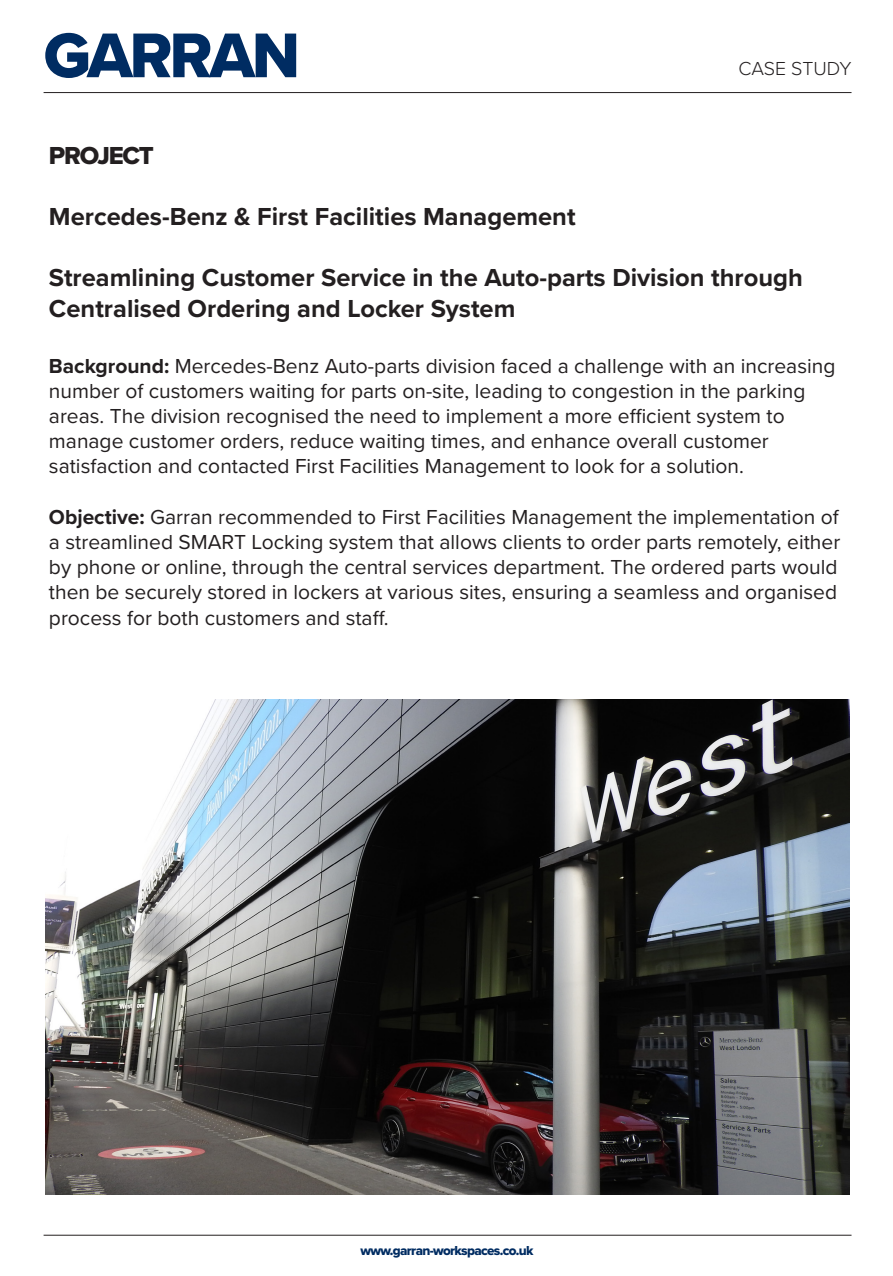
<style>
.page{position:relative;width:893px;height:1276px;background:#fff}
.page>*{position:absolute;margin:0;border:0;box-sizing:border-box;transform-origin:0 0}
.t1{font:65.4px "Proxima Nova Extrabld";letter-spacing:-.05em;color:#002c62}
.t2{font:700 25.5px/30.6px "Proxima Nova";color:#231f20}
.t3{font:25.5px "Proxima Nova Extrabld";letter-spacing:-.05em;color:#231f20}
.t4{font:21px/25.2px "Proxima Nova";color:#231f20}
.t5{font:300 19.5px "Proxima Nova";color:#231f20}
.t6{font:13.5px "Proxima Nova Extrabld";letter-spacing:-.05em;color:#002c62}
.s1{font-weight:700}
</style>
<div class="page">
<hr style="left:44px;top:1234px;width:807px;height:1px;background:#231f20">
<hr style="left:44px;top:92px;width:807px;height:1px;background:#231f20">
<img style="left:46px;top:699px;width:803px;height:495px">
<h1 class="t1" style="left:44px;top:7px;width:258px">GARRAN</h1>
<p class="t3" style="left:49px;top:136px;width:106px">PROJECT</p>
<p class="t5" style="left:738px;top:54px;width:115px">CASE STUDY</p>
<p class="t2" style="left:49px;top:200px;width:528px">Mercedes-Benz &amp; First Facilities Management</p>
<p class="t2" style="left:49px;top:262px;width:755px">Streamlining Customer Service in the Auto-parts Division through<br>Centralised Ordering and Locker System</p>
<p class="t4" style="left:49px;top:352px;width:788px"><span class="s1">Background:</span> Mercedes-Benz Auto-parts division faced a challenge with an increasing number of customers waiting for parts on-site, leading to congestion in the parking areas. The division recognised the need to implement a more efficient system to manage customer orders, reduce waiting times, and enhance overall customer satisfaction and contacted First Facilities Management to look for a solution.</p>
<p class="t4" style="left:49px;top:503px;width:793px"><span class="s1">Objective:</span> Garran recommended to First Facilities Management the implementation of a streamlined SMART Locking system that allows clients to order parts remotely, either by phone or online, through the central services department. The ordered parts would then be securely stored in lockers at various sites, ensuring a seamless and organised process for both customers and staff.</p>
<p class="t6" style="left:360px;top:1240px;width:175px">www.garran-workspaces.co.uk</p>
</div>
